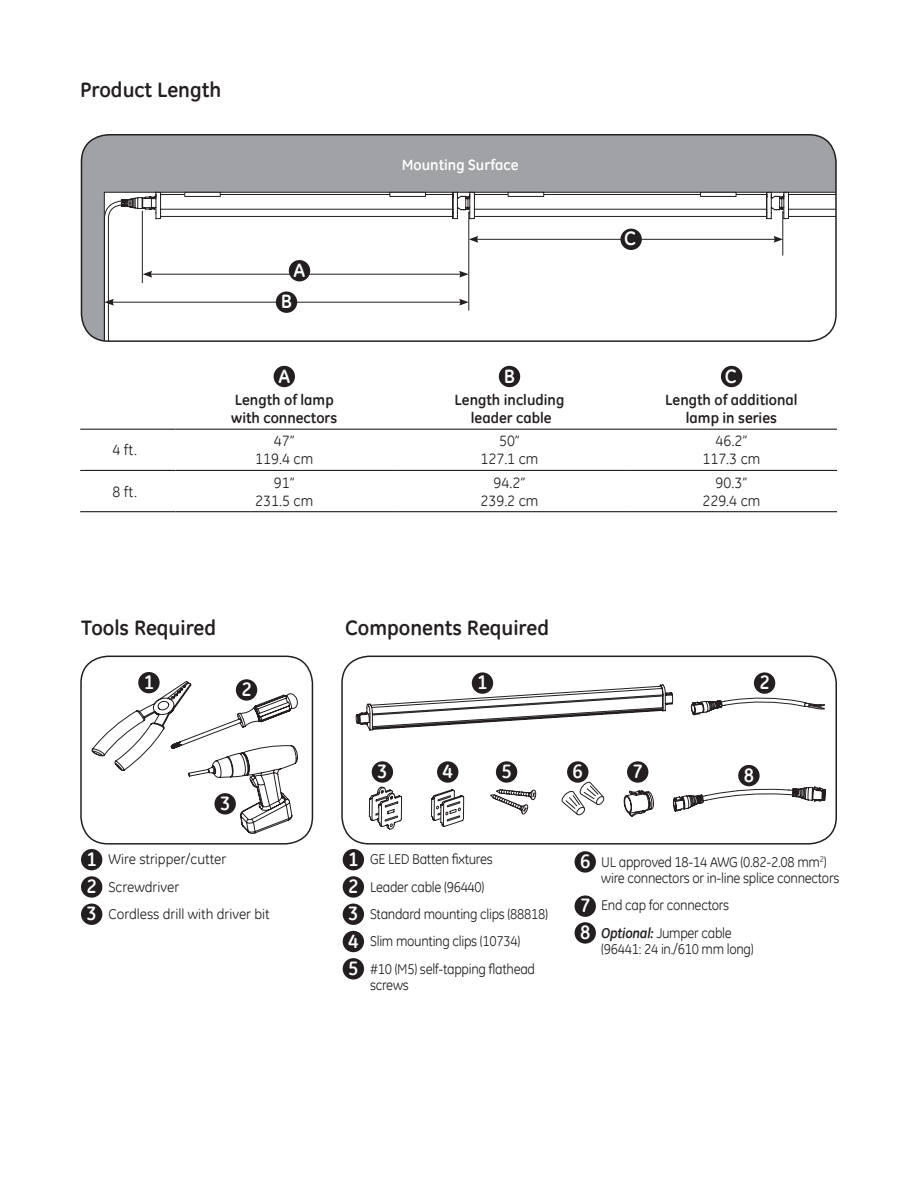
<style>
.page{position:relative;width:918px;height:1188px;background:#fff}
.page>*{position:absolute;margin:0;border:0;box-sizing:border-box;transform-origin:0 0}
.t1{font:700 21px "GE Inspira";color:#231f20}
.t2{font:700 19.5px "GE Inspira";color:#fff}
.t3{font:700 15px "GE Inspira";color:#231f20}
.t4{font:15px "GE Inspira";color:#231f20}
.t5{font:700 15px "GE Inspira";color:#fff}
.supplies_required{font:14.25px/16.5px "GE Inspira";letter-spacing:-.02em;color:#231f20;scale:.96 1}
.supplies_required-2{font:14.25px "GE Inspira";color:#231f20}
.s1{font-weight:700;font-style:italic}
</style>
<div class="page">
<div style="left:341px;top:656px;width:496px;height:189px;border:2px solid #231f20;border-radius:27px"></div>
<div style="left:80px;top:656px;width:233px;height:189px;border:2px solid #231f20;border-radius:27px"></div>
<svg style="left:431px;top:789px;width:33px;height:38px"></svg>
<svg style="left:368px;top:786px;width:34px;height:44px"></svg>
<div style="left:81px;top:135px;width:753px;height:206px;background:#a0a2a5"></div>
<div style="left:81px;top:134px;width:756px;height:208px;border:2px solid #231f20;border-radius:27px"></div>
<div style="left:81px;top:849px;width:21px;height:21px;background:#231f20;border-radius:50%"></div>
<div style="left:343px;top:849px;width:21px;height:21px;background:#231f20;border-radius:50%"></div>
<div style="left:81px;top:876px;width:21px;height:22px;background:#231f20;border-radius:50%"></div>
<div style="left:343px;top:876px;width:21px;height:22px;background:#231f20;border-radius:50%"></div>
<div style="left:81px;top:904px;width:21px;height:21px;background:#231f20;border-radius:50%"></div>
<div style="left:343px;top:904px;width:21px;height:21px;background:#231f20;border-radius:50%"></div>
<div style="left:343px;top:931px;width:21px;height:21px;background:#231f20;border-radius:50%"></div>
<div style="left:343px;top:958px;width:21px;height:22px;background:#231f20;border-radius:50%"></div>
<div style="left:575px;top:851px;width:21px;height:22px;background:#231f20;border-radius:50%"></div>
<div style="left:575px;top:895px;width:21px;height:22px;background:#231f20;border-radius:50%"></div>
<div style="left:575px;top:922px;width:21px;height:22px;background:#231f20;border-radius:50%"></div>
<div style="left:567px;top:761px;width:21px;height:22px;background:#231f20;border-radius:50%"></div>
<div style="left:627px;top:761px;width:21px;height:22px;background:#231f20;border-radius:50%"></div>
<div style="left:738px;top:765px;width:22px;height:21px;background:#231f20;border-radius:50%"></div>
<div style="left:372px;top:761px;width:21px;height:22px;background:#231f20;border-radius:50%"></div>
<div style="left:437px;top:761px;width:21px;height:22px;background:#231f20;border-radius:50%"></div>
<div style="left:496px;top:761px;width:21px;height:22px;background:#231f20;border-radius:50%"></div>
<div style="left:138px;top:672px;width:22px;height:21px;background:#231f20;border-radius:50%"></div>
<div style="left:472px;top:672px;width:21px;height:22px;background:#231f20;border-radius:50%"></div>
<svg style="left:623px;top:790px;width:31px;height:27px"></svg>
<svg style="left:673px;top:770px;width:153px;height:42px"></svg>
<div style="left:754px;top:672px;width:21px;height:22px;background:#231f20;border-radius:50%"></div>
<svg style="left:691px;top:697px;width:134px;height:19px"></svg>
<svg style="left:490px;top:789px;width:46px;height:26px"></svg>
<svg style="left:355px;top:683px;width:318px;height:48px"></svg>
<svg style="left:561px;top:781px;width:44px;height:35px"></svg>
<svg style="left:91px;top:680px;width:207px;height:154px"></svg>
<hr style="left:80px;top:429px;width:96px;height:1px;background:#231f20">
<hr style="left:176px;top:429px;width:217px;height:1px;background:#231f20">
<hr style="left:393px;top:429px;width:233px;height:1px;background:#231f20">
<hr style="left:626px;top:429px;width:211px;height:1px;background:#231f20">
<hr style="left:80px;top:470px;width:96px;height:1px;background:#231f20">
<hr style="left:176px;top:470px;width:217px;height:1px;background:#231f20">
<hr style="left:626px;top:470px;width:211px;height:1px;background:#231f20">
<hr style="left:393px;top:470px;width:233px;height:1px;background:#231f20">
<hr style="left:80px;top:511px;width:96px;height:1px;background:#231f20">
<hr style="left:176px;top:511px;width:217px;height:1px;background:#231f20">
<hr style="left:626px;top:511px;width:211px;height:1px;background:#231f20">
<hr style="left:393px;top:511px;width:233px;height:1px;background:#231f20">
<div style="left:274px;top:366px;width:21px;height:21px;background:#231f20;border-radius:50%"></div>
<div style="left:499px;top:366px;width:21px;height:21px;background:#231f20;border-radius:50%"></div>
<div style="left:721px;top:366px;width:21px;height:21px;background:#231f20;border-radius:50%"></div>
<svg style="left:104px;top:192px;width:732px;height:149px"></svg>
<div style="left:289px;top:260px;width:21px;height:21px;background:#231f20;border-radius:50%"></div>
<div style="left:276px;top:291px;width:21px;height:22px;background:#231f20;border-radius:50%"></div>
<div style="left:620px;top:229px;width:22px;height:21px;background:#231f20;border-radius:50%"></div>
<p class="t1" style="left:80px;top:76px;width:142px">Product Length</p>
<p class="t4" style="left:113px;top:441px;width:26px">4 ft.</p>
<p class="t4" style="left:113px;top:482px;width:26px">8 ft.</p>
<p class="t2" style="left:294px;top:257px;width:13px">A</p>
<p class="t2" style="left:281px;top:289px;width:13px">B</p>
<p class="t2" style="left:278px;top:363px;width:13px">A</p>
<p class="t3" style="left:235px;top:390px;width:100px">Length of lamp</p>
<p class="t3" style="left:231px;top:408px;width:108px">with connectors</p>
<p class="t4" style="left:274px;top:432px;width:22px">47”</p>
<p class="t4" style="left:255px;top:450px;width:60px">119.4 cm</p>
<p class="t4" style="left:274px;top:473px;width:22px">91”</p>
<p class="t4" style="left:255px;top:491px;width:60px">231.5 cm</p>
<p class="t5" style="left:402px;top:155px;width:118px">Mounting Surface</p>
<p class="t2" style="left:504px;top:363px;width:13px">B</p>
<p class="t3" style="left:455px;top:390px;width:111px">Length including</p>
<p class="t3" style="left:471px;top:408px;width:82px">leader cable</p>
<p class="t4" style="left:499px;top:432px;width:22px">50”</p>
<p class="t4" style="left:481px;top:450px;width:60px">127.1 cm</p>
<p class="t4" style="left:494px;top:473px;width:33px">94.2”</p>
<p class="t4" style="left:481px;top:491px;width:60px">239.2 cm</p>
<p class="t1" style="left:81px;top:614px;width:137px">Tools Required</p>
<p class="t1" style="left:345px;top:614px;width:205px">Components Required</p>
<p class="t2" style="left:624px;top:226px;width:13px">C</p>
<p class="t2" style="left:725px;top:363px;width:13px">C</p>
<p class="t3" style="left:665px;top:390px;width:134px">Length of additional</p>
<p class="t3" style="left:686px;top:408px;width:93px">lamp in series</p>
<p class="t4" style="left:716px;top:432px;width:33px">46.2”</p>
<p class="t4" style="left:702px;top:450px;width:60px">117.3 cm</p>
<p class="t4" style="left:716px;top:473px;width:33px">90.3”</p>
<p class="t4" style="left:702px;top:491px;width:60px">229.4 cm</p>
<p class="t2" style="left:144px;top:669px;width:12px">1</p>
<p class="t2" style="left:477px;top:670px;width:12px">1</p>
<p class="t2" style="left:759px;top:670px;width:12px">2</p>
<p class="t2" style="left:241px;top:677px;width:12px">2</p>
<p class="t2" style="left:220px;top:791px;width:12px">3</p>
<p class="t2" style="left:377px;top:759px;width:12px">3</p>
<p class="t2" style="left:443px;top:759px;width:12px">4</p>
<p class="t2" style="left:501px;top:759px;width:12px">5</p>
<p class="t2" style="left:87px;top:846px;width:12px">1</p>
<p class="t2" style="left:348px;top:846px;width:12px">1</p>
<p class="t2" style="left:87px;top:874px;width:12px">2</p>
<p class="t2" style="left:348px;top:874px;width:12px">2</p>
<p class="t2" style="left:87px;top:901px;width:12px">3</p>
<p class="t2" style="left:348px;top:901px;width:12px">3</p>
<p class="t2" style="left:348px;top:928px;width:12px">4</p>
<p class="t2" style="left:348px;top:956px;width:12px">5</p>
<p class="supplies_required-2" style="left:108px;top:850px;width:119px">Wire stripper/cutter</p>
<p class="supplies_required-2" style="left:108px;top:878px;width:72px">Screwdriver</p>
<p class="supplies_required-2" style="left:108px;top:905px;width:163px">Cordless drill with driver bit</p>
<p class="supplies_required" style="left:370px;top:851px;width:129px">GE LED Batten fixtures</p>
<p class="supplies_required" style="left:370px;top:878px;width:121px">Leader cable (96440)</p>
<p class="supplies_required" style="left:370px;top:906px;width:187px">Standard mounting clips (88818)</p>
<p class="supplies_required" style="left:370px;top:933px;width:158px">Slim mounting clips (10734)</p>
<p class="supplies_required" style="left:370px;top:960px;width:173px">#10 (M5) self-tapping flathead screws</p>
<p class="t2" style="left:573px;top:759px;width:12px">6</p>
<p class="t2" style="left:633px;top:759px;width:12px">7</p>
<p class="t2" style="left:744px;top:762px;width:12px">8</p>
<p class="t2" style="left:580px;top:849px;width:12px">6</p>
<p class="t2" style="left:580px;top:893px;width:12px">7</p>
<p class="t2" style="left:580px;top:920px;width:12px">8</p>
<p class="supplies_required" style="left:601px;top:853px;width:250px">UL approved 18-14 AWG (0.82-2.08 mm<sup>2</sup>) wire connectors or in-line splice connectors</p>
<p class="supplies_required" style="left:601px;top:897px;width:135px">End cap for connectors</p>
<p class="supplies_required" style="left:601px;top:924px;width:137px"><span class="s1">Optional:</span> Jumper cable</p>
<p class="supplies_required" style="left:601px;top:941px;width:160px">(96441: 24 in./610 mm long)</p>
</div>
